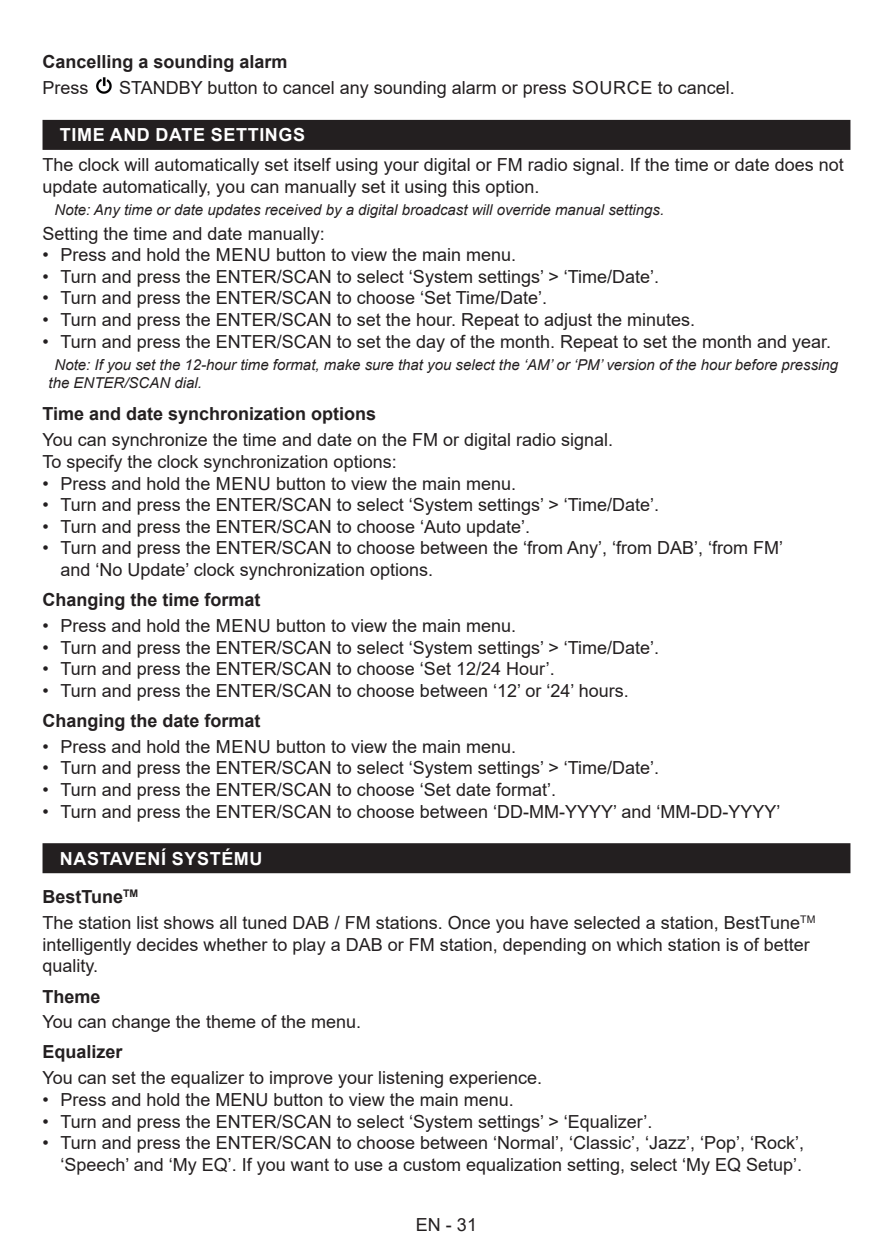
<style>
.page{position:relative;width:893px;height:1259px;background:#fff}
.page>*{position:absolute;margin:0;border:0;box-sizing:border-box;transform-origin:0 0}
.t1{font:18px/21.6px "Arial";color:#231f20}
.t2{font:700 18px "Arial";color:#231f20}
.t3{font:700 18px/38.7px "Arial";letter-spacing:.035em;color:#fff}
.t4{font:italic 15px/18px "Arial";color:#231f20}
.s1{color:#231f20}
</style>
<div class="page">
<div style="left:43px;top:120px;width:807px;height:30px;background:#231f20"></div>
<div style="left:43px;top:843px;width:807px;height:30px;background:#231f20"></div>
<img style="left:96px;top:77px;width:16px;height:17px">
<p class="t2" style="left:43px;top:49px;width:247px">Cancelling a sounding alarm</p>
<p class="t1" style="left:43px;top:77px;width:48px">Press</p>
<p class="t1" style="left:119px;top:77px;width:617px">STANDBY button to cancel any sounding alarm or press SOURCE to cancel.</p>
<p class="t3" style="left:60px;top:116px;width:247px">TIME AND DATE SETTINGS</p>
<p class="t1" style="left:43px;top:154px;width:803px">The clock will automatically set itself using your digital or FM radio signal. If the time or date does not update automatically, you can manually set it using this option.</p>
<p class="t4" style="left:55px;top:201px;width:611px">Note: Any time or date updates received by a digital broadcast will override manual settings.</p>
<p class="t1" style="left:43px;top:222px;width:284px">Setting the time and date manually:</p>
<p class="t1" style="left:43px;top:244px;width:475px">• Press and hold the MENU button to view the main menu.</p>
<p class="t1" style="left:43px;top:265px;width:618px">• Turn and press the ENTER/SCAN to select ‘System settings’ &gt; ‘Time/Date’.</p>
<p class="t1" style="left:43px;top:287px;width:506px">• Turn and press the ENTER/SCAN to choose ‘Set Time/Date’.</p>
<p class="t1" style="left:43px;top:309px;width:654px">• Turn and press the ENTER/SCAN to set the hour. Repeat to adjust the minutes.</p>
<p class="t1" style="left:43px;top:330px;width:790px">• Turn and press the ENTER/SCAN to set the day of the month. Repeat to set the month and year.</p>
<p class="t4" style="left:49px;top:356px;width:791px;text-indent:6px">Note: If you set the 12-hour time format, make sure that you select the ‘AM’ or ‘PM’ version of the hour before pressing the ENTER/SCAN dial.</p>
<p class="t2" style="left:43px;top:401px;width:335px">Time and date synchronization options</p>
<p class="t1" style="left:43px;top:429px;width:572px">You can synchronize the time and date on the FM or digital radio signal.<br>To specify the clock synchronization options:</p>
<p class="t1" style="left:43px;top:472px;width:475px">• Press and hold the MENU button to view the main menu.</p>
<p class="t1" style="left:43px;top:494px;width:618px">• Turn and press the ENTER/SCAN to select ‘System settings’ &gt; ‘Time/Date’.</p>
<p class="t1" style="left:43px;top:515px;width:489px">• Turn and press the ENTER/SCAN to choose ‘Auto update’.</p>
<p class="t1" style="left:61px;top:537px;width:724px;text-indent:-18px">• Turn and press the ENTER/SCAN to choose between the ‘from Any’, ‘from DAB’, ‘from FM’ and ‘No Update’ clock synchronization options.</p>
<p class="t2" style="left:43px;top:587px;width:220px">Changing the time format</p>
<p class="t1" style="left:43px;top:615px;width:475px">• Press and hold the MENU button to view the main menu.</p>
<p class="t1" style="left:42px;top:636px;width:618px">• Turn and press the ENTER/SCAN to select ‘System settings’ &gt; ‘Time/Date’.</p>
<p class="t1" style="left:42px;top:658px;width:514px">• Turn and press the ENTER/SCAN to choose ‘Set 12/24 Hour’.</p>
<p class="t1" style="left:42px;top:679px;width:588px">• Turn and press the ENTER/SCAN to choose between ‘12’ or ‘24’ hours.</p>
<p class="t2" style="left:42px;top:708px;width:220px">Changing the date format</p>
<p class="t1" style="left:42px;top:735px;width:475px">• Press and hold the MENU button to view the main menu.</p>
<p class="t1" style="left:42px;top:757px;width:618px">• Turn and press the ENTER/SCAN to select ‘System settings’ &gt; ‘Time/Date’.</p>
<p class="t1" style="left:42px;top:778px;width:515px">• Turn and press the ENTER/SCAN to choose ‘Set date format’.</p>
<p class="t1" style="left:42px;top:800px;width:739px">• Turn and press the ENTER/SCAN to choose between ‘DD-MM-YYYY’ and ‘MM-DD-YYYY’</p>
<p class="t3" style="left:42px;top:839px;width:222px;text-indent:17px">NASTAVENÍ SYSTÉMU<br><span class="s1">BestTune</span><sup>TM</sup></p>
<p class="t1" style="left:43px;top:912px;width:774px">The station list shows all tuned DAB / FM stations. Once you have selected a station, BestTune<sup>TM </sup>intelligently decides whether to play a DAB or FM station, depending on which station is of better quality.</p>
<p class="t2" style="left:43px;top:983px;width:60px">Theme</p>
<p class="t1" style="left:43px;top:1011px;width:320px">You can change the theme of the menu.</p>
<p class="t2" style="left:43px;top:1039px;width:82px">Equalizer</p>
<p class="t1" style="left:43px;top:1067px;width:501px">You can set the equalizer to improve your listening experience.</p>
<p class="t1" style="left:43px;top:1088px;width:473px">• Press and hold the MENU button to view the main menu.</p>
<p class="t1" style="left:43px;top:1110px;width:612px">• Turn and press the ENTER/SCAN to select ‘System settings’ &gt; ‘Equalizer’.</p>
<p class="t1" style="left:43px;top:1132px;width:763px;text-align:right">• Turn and press the ENTER/SCAN to choose between ‘Normal’, ‘Classic’, ‘Jazz’, ‘Pop’, ‘Rock’, ‘Speech’ and ‘My EQ’. If you want to use a custom equalization setting, select ‘My EQ Setup’.</p>
<p class="t1" style="left:416px;top:1214px;width:63px">EN - 31</p>
</div>
